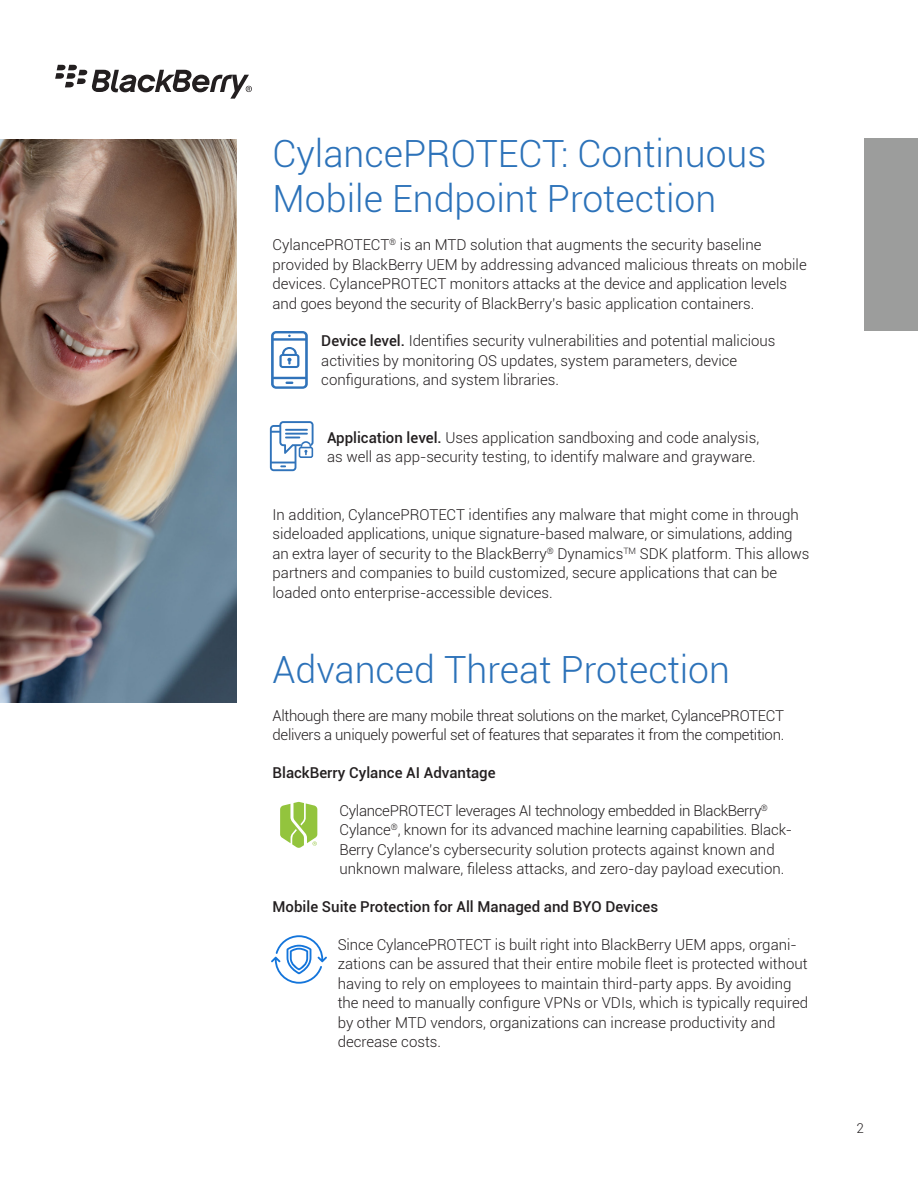
<style>
.page{position:relative;width:918px;height:1188px;background:#fff}
.page>*{position:absolute;margin:0;border:0;box-sizing:border-box;transform-origin:0 0}
.Header1{font:300 37.5px/45px "Roboto";color:#2c72b9}
.Body{font:300 15px/19.5px "Roboto";color:#231f20}
.Body-2{font:300 15px/19.5px "Roboto";letter-spacing:-.02em;color:#231f20}
.Header2{font:500 15px "Roboto";color:#231f20}
.t1{font:300 13.5px "Roboto";color:#231f20}
.s1{font-weight:500}
</style>
<div class="page">
<div style="left:864px;top:138px;width:54px;height:193px;background:#9c9d9c"></div>
<svg style="left:55px;top:65px;width:197px;height:34px"></svg>
<img style="left:0;top:140px;width:237px;height:563px">
<svg style="left:271px;top:331px;width:37px;height:58px"></svg>
<svg style="left:270px;top:421px;width:44px;height:50px"></svg>
<svg style="left:280px;top:802px;width:37px;height:46px"></svg>
<svg style="left:271px;top:935px;width:56px;height:49px"></svg>
<p class="Header1" style="left:273px;top:130px;width:495px">CylancePROTECT: Continuous<br>Mobile Endpoint Protection</p>
<p class="Body" style="left:273px;top:235px;width:536px">CylancePROTECT<sup>®</sup> is an MTD solution that augments the security baseline provided by BlackBerry UEM by addressing advanced malicious threats on mobile devices. CylancePROTECT monitors attacks at the device and application levels and goes beyond the security of BlackBerry’s basic application containers.</p>
<p class="Body" style="left:321px;top:331px;width:456px"><span class="s1">Device level.</span> Identifies security vulnerabilities and potential malicious activities by monitoring OS updates, system parameters, device configurations, and system libraries.</p>
<p class="Body" style="left:327px;top:427px;width:434px"><span class="s1">Application level.</span> Uses application sandboxing and code analysis, as well as app-security testing, to identify malware and grayware.</p>
<p class="Body" style="left:273px;top:504px;width:538px">In addition, CylancePROTECT identifies any malware that might come in through sideloaded applications, unique signature-based malware, or simulations, adding an extra layer of security to the BlackBerry<sup>®</sup> Dynamics<sup>TM</sup> SDK platform. This allows partners and companies to build customized, secure applications that can be loaded onto enterprise-accessible devices.</p>
<p class="Header1" style="left:273px;top:646px;width:459px">Advanced Threat Protection</p>
<p class="Body-2" style="left:273px;top:705px;width:513px">Although there are many mobile threat solutions on the market, CylancePROTECT delivers a uniquely powerful set of features that separates it from the competition.</p>
<p class="Header2" style="left:273px;top:762px;width:225px">BlackBerry Cylance AI Advantage</p>
<p class="Body" style="left:340px;top:800px;width:454px">CylancePROTECT leverages AI technology embedded in BlackBerry<sup>® </sup>Cylance<sup>®</sup>, known for its advanced machine learning capabilities. Black-Berry Cylance’s cybersecurity solution protects against known and unknown malware, fileless attacks, and zero-day payload execution.</p>
<p class="Header2" style="left:273px;top:896px;width:387px">Mobile Suite Protection for All Managed and BYO Devices</p>
<p class="Body" style="left:338px;top:934px;width:472px">Since CylancePROTECT is built right into BlackBerry UEM apps, organi&shy;zations can be assured that their entire mobile fleet is protected without having to rely on employees to maintain third-party apps. By avoiding the need to manually configure VPNs or VDIs, which is typically required by other MTD vendors, organizations can increase productivity and decrease costs.</p>
<p class="t1" style="left:857px;top:1119px;width:9px">2</p>
</div>
